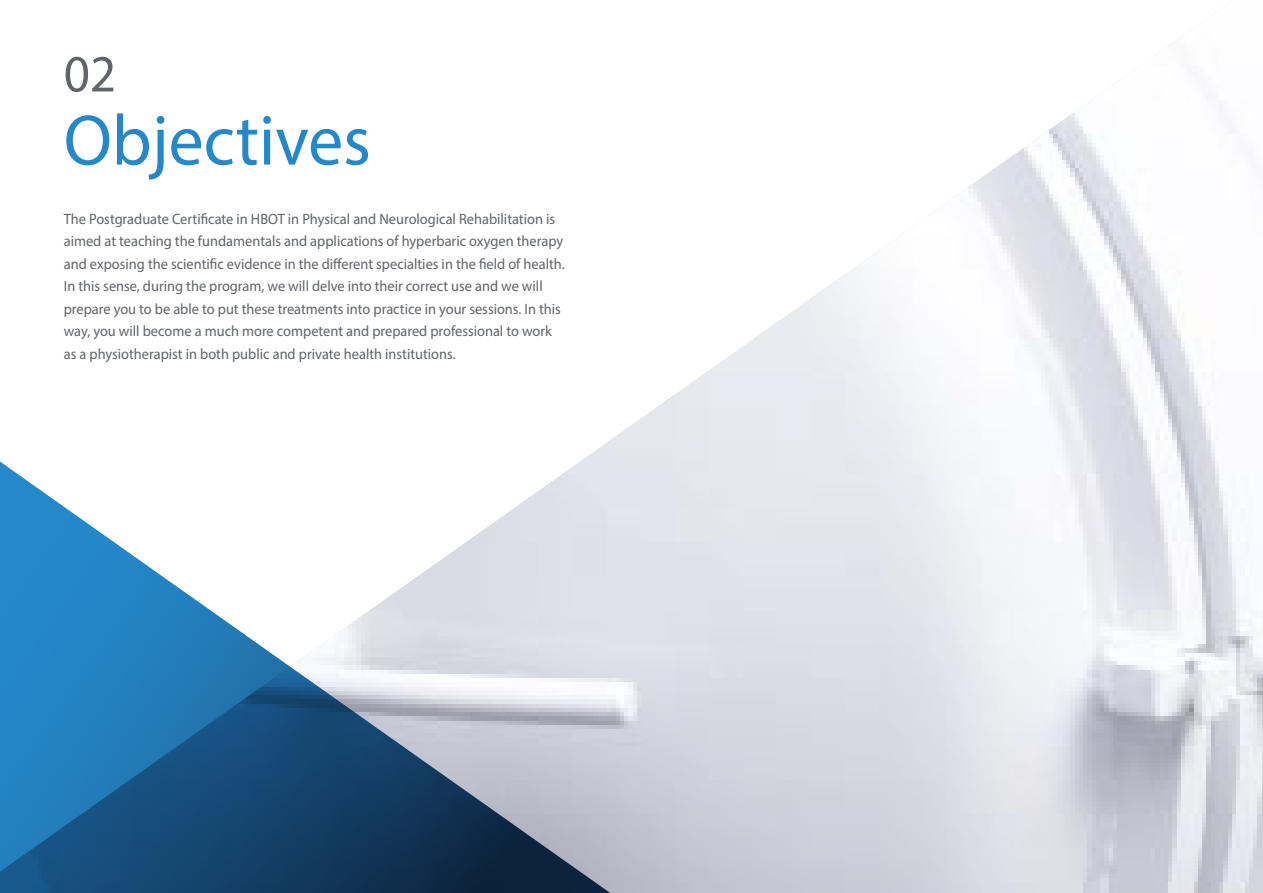
<style>
.page{position:relative;width:1263px;height:893px;background:#fff}
.page>*{position:absolute;margin:0;border:0;box-sizing:border-box;transform-origin:0 0}
.t1{font:72px "Myriad Pro";color:#2488c9}
.t2{font:52.5px "Myriad Pro";color:#61646a}
.t3{font:15px/22.5px "Myriad Pro";color:#61646a;scale:.96 1}
</style>
<div class="page">
<img style="left:602px;top:41px;width:661px;height:852px">
<svg style="left:0;top:446px;width:640px;height:447px"></svg>
<h2 class="t2" style="left:64px;top:41px;width:54px">02</h2>
<h1 class="t1" style="left:64px;top:96px;width:309px">Objectives</h1>
<p class="t3" style="left:64px;top:207px;width:523px">The Postgraduate Certificate in HBOT in Physical and Neurological Rehabilitation is aimed at teaching the fundamentals and applications of hyperbaric oxygen therapy and exposing the scientific evidence in the different specialties in the field of health.<br>In this sense, during the program, we will delve into their correct use and we will prepare you to be able to put these treatments into practice in your sessions. In this way, you will become a much more competent and prepared professional to work as a physiotherapist in both public and private health institutions.</p>
</div>
